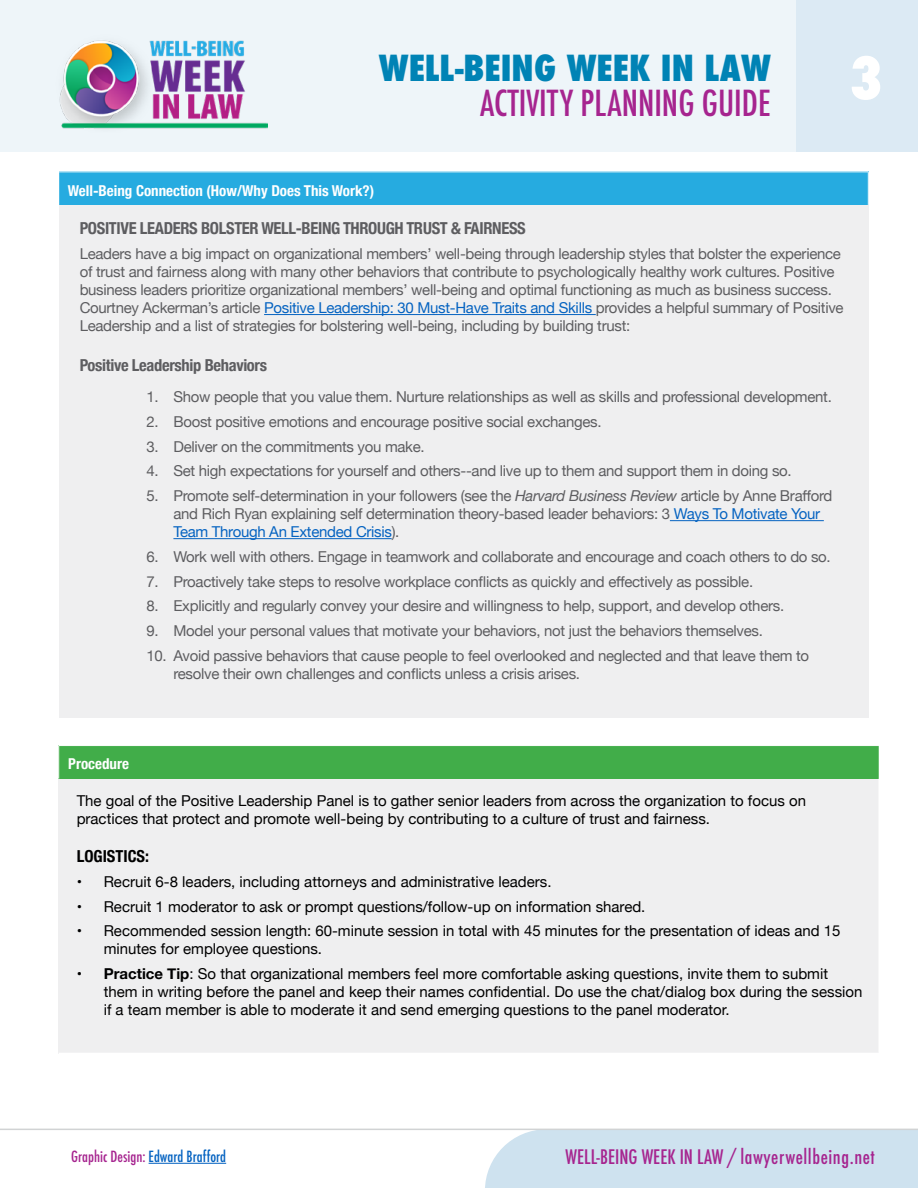
<style>
.page{position:relative;width:918px;height:1188px;background:#fff}
.page>*{position:absolute;margin:0;border:0;box-sizing:border-box;transform-origin:0 0}
.t1{font:800 condensed 56.7px "Futura";color:#fff}
.t2{font:500 condensed 34.95px "Futura";color:#a6248f}
.t3{font:800 condensed 34.95px "Futura";color:#0083b5}
.t4{font:500 condensed 19.5px "Futura";letter-spacing:.03em;color:#a6248f}
.t5{font:700 condensed 16.5px "Helvetica Neue";letter-spacing:-.02em;color:#5d5d60}
.t6{font:700 condensed 16.5px "Helvetica Neue";color:#000}
.t7{font:15px/18px "Helvetica Neue";letter-spacing:-.02em;color:#5d5d60}
.t8{font:15px/18px "Helvetica Neue";color:#000}
.t9{font:700 condensed 15px "Helvetica Neue";color:#fff}
.t10{font:500 condensed 15px "Futura";color:#a6248f}
.s1{color:#0563c1}
.s2{font-style:italic}
.s3{font-weight:700}
</style>
<div class="page">
<div style="left:485px;top:1130px;width:433px;height:58px;background:#cee2ef"></div>
<div style="left:0;top:0;width:918px;height:152px;background:#eef5f9"></div>
<hr style="left:149px;top:1163px;width:77px;height:1px;background:#0563c1">
<hr style="left:0;top:1129px;width:918px;height:1px;background:#d1d3d4">
<div style="left:796px;top:0;width:122px;height:152px;background:#dceaf4"></div>
<div style="left:59px;top:172px;width:809px;height:33px;background:#26abe0"></div>
<div style="left:59px;top:205px;width:809px;height:512px;background:#efeff0"></div>
<hr style="left:264px;top:314px;width:332px;height:1px;background:#0563c1">
<hr style="left:670px;top:520px;width:154px;height:1px;background:#0563c1">
<hr style="left:173px;top:538px;width:219px;height:1px;background:#0563c1">
<div style="left:59px;top:746px;width:820px;height:33px;background:#41ad49"></div>
<div style="left:59px;top:779px;width:820px;height:274px;background:#efeff0"></div>
<hr style="left:878px;top:779px;width:2px;height:274px;background:#fff">
<img style="left:59px;top:40px;width:208px;height:89px">
<h2 class="t3" style="left:379px;top:45px;width:393px">WELL-BEING WEEK IN LAW</h2>
<h2 class="t2" style="left:480px;top:81px;width:292px">ACTIVITY PLANNING GUIDE</h2>
<h1 class="t1" style="left:849px;top:40px;width:36px">3</h1>
<p class="t9" style="left:68px;top:178px;width:308px">Well-Being Connection (How/Why Does This Work?)</p>
<p class="t5" style="left:80px;top:215px;width:448px">POSITIVE LEADERS BOLSTER WELL-BEING THROUGH TRUST &amp; FAIRNESS</p>
<p class="t7" style="left:80px;top:246px;width:765px">Leaders have a big impact on organizational members’ well-being through leadership styles that bolster the experience of trust and fairness along with many other behaviors that contribute to psychologically healthy work cultures. Positive business leaders prioritize organizational members’ well-being and optimal functioning as much as business success.<br>Courtney Ackerman’s article <span class="s1">Positive Leadership: 30 Must-Have Traits and Skills</span> provides a helpful summary of Positive Leadership and a list of strategies for bolstering well-being, including by building trust:</p>
<p class="t5" style="left:80px;top:351px;width:189px">Positive Leadership Behaviors</p>
<p class="t7" style="left:146px;top:389px;width:687px">1. Show people that you value them. Nurture relationships as well as skills and professional development.</p>
<p class="t7" style="left:146px;top:413px;width:457px">2. Boost positive emotions and encourage positive social exchanges.</p>
<p class="t7" style="left:146px;top:438px;width:280px">3. Deliver on the commitments you make.</p>
<p class="t7" style="left:146px;top:463px;width:647px">4. Set high expectations for yourself and others--and live up to them and support them in doing so.</p>
<p class="t7" style="left:173px;top:488px;width:660px;text-indent:-27px">5. Promote self-determination in your followers (see the <span class="s2">Harvard Business Review</span> article by Anne Brafford and Rich Ryan explaining self determination theory-based leader behaviors: 3 <span class="s1">Ways To Motivate Your<br>Team Through An Extended Crisis</span>).</p>
<p class="t7" style="left:146px;top:548px;width:686px">6. Work well with others. Engage in teamwork and collaborate and encourage and coach others to do so.</p>
<p class="t7" style="left:146px;top:573px;width:608px">7. Proactively take steps to resolve workplace conflicts as quickly and effectively as possible.</p>
<p class="t7" style="left:146px;top:598px;width:639px">8. Explicitly and regularly convey your desire and willingness to help, support, and develop others.</p>
<p class="t7" style="left:146px;top:623px;width:618px">9. Model your personal values that motivate your behaviors, not just the behaviors themselves.</p>
<p class="t7" style="left:173px;top:647px;width:637px;text-indent:-27px">10. Avoid passive behaviors that cause people to feel overlooked and neglected and that leave them to resolve their own challenges and conflicts unless a crisis arises.</p>
<p class="t9" style="left:68px;top:752px;width:62px">Procedure</p>
<p class="t8" style="left:77px;top:793px;width:731px">The goal of the Positive Leadership Panel is to gather senior leaders from across the organization to focus on practices that protect and promote well-being by contributing to a culture of trust and fairness.</p>
<p class="t6" style="left:77px;top:843px;width:74px">LOGISTICS:</p>
<p class="t8" style="left:77px;top:874px;width:476px">• Recruit 6-8 leaders, including attorneys and administrative leaders.</p>
<p class="t8" style="left:77px;top:898px;width:570px">• Recruit 1 moderator to ask or prompt questions/follow-up on information shared.</p>
<p class="t8" style="left:104px;top:923px;width:738px;text-indent:-27px">• Recommended session length: 60-minute session in total with 45 minutes for the presentation of ideas and 15 minutes for employee questions.</p>
<p class="t8" style="left:104px;top:966px;width:760px;text-indent:-27px"><span class="s3">• Practice Tip</span>: So that organizational members feel more comfortable asking questions, invite them to submit them in writing before the panel and keep their names confidential. Do use the chat/dialog box during the session if a team member is able to moderate it and send emerging questions to the panel moderator.</p>
<p class="t10" style="left:71px;top:1147px;width:157px">Graphic Design: <span class="s1">Edward Brafford</span></p>
<h3 class="t4" style="left:566px;top:1144px;width:311px">WELL-BEING WEEK IN LAW / lawyerwellbeing.net</h3>
</div>
